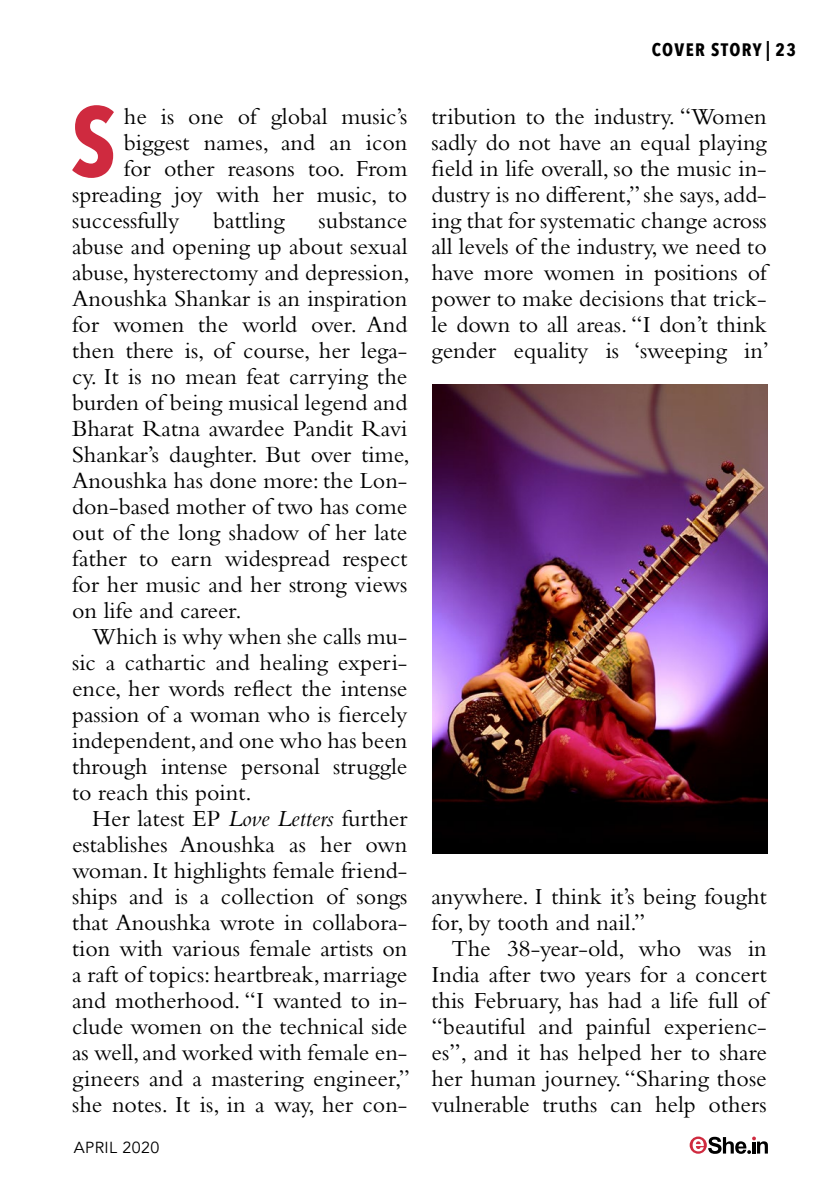
<style>
.page{position:relative;width:840px;height:1191px;background:#fff}
.page>*{position:absolute;margin:0;border:0;box-sizing:border-box;transform-origin:0 0}
.body{font:700 97.4px "Avenir Next Condensed";color:#cf2a3f}
.body-2{font:24px/26px "Bembo Std";color:#000;text-align:justify}
.blurb_caps{font:600 20px "Avenir Next Condensed";color:#000}
.slug{font:700 18px "Avenir Next Condensed";letter-spacing:.075em;color:#000}
.t1{font:16px "Avenir";letter-spacing:.025em;color:#000}
.s1{font-style:italic}
</style>
<div class="page">
<svg style="left:689px;top:1136px;width:17px;height:17px"></svg>
<svg style="left:692px;top:1136px;width:75px;height:17px"></svg>
<img style="left:432px;top:384px;width:335px;height:469px">
<p class="body" style="left:71px;top:82px;width:46px">S</p>
<p class="body-2" style="left:124px;top:103px;width:285px">he is one of global music’s</p>
<p class="body-2" style="left:124px;top:129px;width:285px">biggest names, and an icon</p>
<p class="body-2" style="left:124px;top:155px;width:285px">for other reasons too. From</p>
<p class="body-2" style="left:72px;top:181px;width:337px">spreading joy with her music, to</p>
<p class="body-2" style="left:72px;top:207px;width:109px">successfully</p>
<p class="body-2" style="left:213px;top:207px;width:73px">battling</p>
<p class="body-2" style="left:72px;top:207px;width:339px;text-indent:246px">substance abuse and opening up about sexual abuse, hysterectomy and depression, Anoushka Shankar is an inspiration for women the world over. And then there is, of course, her lega&shy;cy. It is no mean feat carrying the burden of being musical legend and Bharat Ratna awardee Pandit Ravi Shankar’s daughter. But over time, Anoushka has done more: the Lon&shy;don-based mother of two has come out of the long shadow of her late father to earn widespread respect for her music and her strong views on life and career.</p>
<p class="body-2" style="left:72px;top:623px;width:337px;text-indent:20px">Which is why when she calls mu&shy;sic a cathartic and healing experi&shy;ence, her words reflect the intense passion of a woman who is fiercely independent, and one who has been through intense personal struggle to reach this point.</p>
<p class="body-2" style="left:72px;top:805px;width:339px;text-indent:20px">Her latest EP <span class="s1">Love Letters</span> further establishes Anoushka as her own woman. It highlights female friend&shy;ships and is a collection of songs that Anoushka wrote in collabora&shy;tion with various female artists on a raft of topics: heartbreak, marriage and motherhood. “I wanted to in&shy;clude women on the technical side as well, and worked with female en&shy;gineers and a mastering engineer,” she notes. It is, in a way, her con-</p>
<p class="t1" style="left:74px;top:1138px;width:87px">APRIL 2020</p>
<p class="blurb_caps" style="left:765px;top:32px;width:6px">|</p>
<p class="slug" style="left:651px;top:39px;width:111px">COVER STORY</p>
<p class="slug" style="left:775px;top:39px;width:22px">23</p>
<p class="body-2" style="left:431px;top:103px;width:339px">tribution to the industry. “Women sadly do not have an equal playing field in life overall, so the music in&shy;dustry is no different,” she says, add&shy;ing that for systematic change across all levels of the industry, we need to have more women in positions of power to make decisions that trick&shy;le down to all areas. “I don’t think gender equality is ‘sweeping in’</p>
<p class="body-2" style="left:431px;top:883px;width:336px">anywhere. I think it’s being fought for, by tooth and nail.”</p>
<p class="body-2" style="left:431px;top:935px;width:337px;text-indent:20px">The 38-year-old, who was in India after two years for a concert this February, has had a life full of “beautiful and painful experienc&shy;es”, and it has helped her to share her human journey. “Sharing those vulnerable truths can help others</p>
</div>
